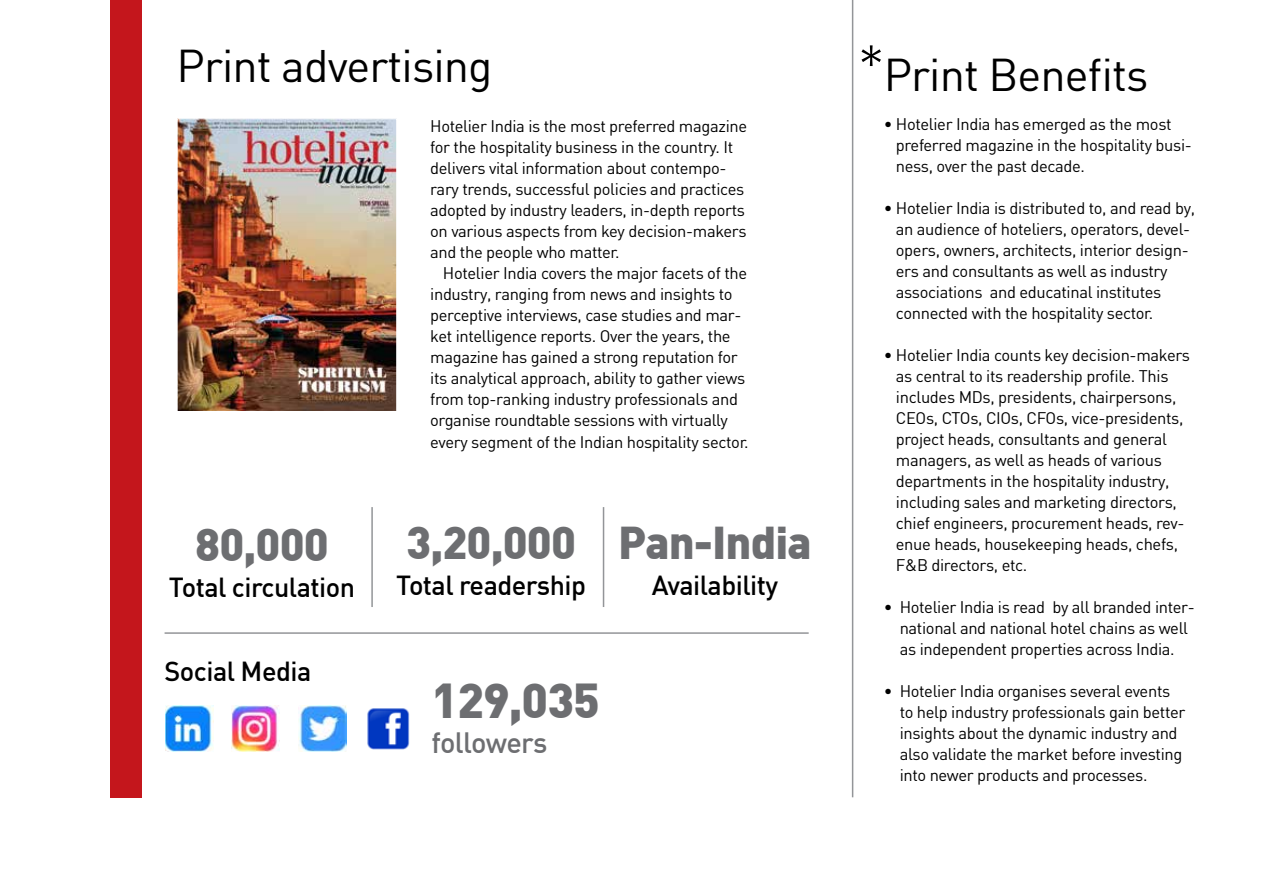
<style>
.page{position:relative;width:1263px;height:893px;background:#fff}
.page>*{position:absolute;margin:0;border:0;box-sizing:border-box;transform-origin:0 0}
.t1{font:900 48px "DIN";letter-spacing:-.02em;color:#6d6e71}
.t2{font:45px "DIN";letter-spacing:-.02em;color:#000}
.t3{font:900 45px "DIN";letter-spacing:-.02em;color:#6d6e71}
.t4{font:500 28.8px "DIN";letter-spacing:-.03em;color:#6d6e71}
.t5{font:500 27px "DIN";letter-spacing:-.02em;color:#000}
.t6{font:16.5px/21px "DIN";letter-spacing:-.02em;color:#000}
.s1{font-family:"Proxima Nova";font-weight:300;font-size:74.25px}
</style>
<div class="page">
<div style="left:111px;top:0;width:31px;height:797px;background:#c4161c"></div>
<img style="left:179px;top:120px;width:216px;height:290px">
<div style="left:177px;top:118px;width:220px;height:294px;border:1px solid #fff"></div>
<hr style="left:852px;top:0;width:1px;height:797px;background:#939598">
<img style="left:166px;top:706px;width:47px;height:45px">
<img style="left:298px;top:706px;width:48px;height:45px">
<img style="left:232px;top:706px;width:47px;height:45px">
<img style="left:367px;top:708px;width:43px;height:42px">
<hr style="left:165px;top:632px;width:644px;height:2px;background:#939598">
<hr style="left:371px;top:507px;width:2px;height:100px;background:#939598">
<hr style="left:603px;top:507px;width:1px;height:100px;background:#939598">
<h2 class="t2" style="left:177px;top:38px;width:318px">Print advertising</h2>
<h2 class="t2" style="left:859px;top:47px;width:291px"><span class="s1">*</span>Print Benefits</h2>
<p class="t6" style="left:430px;top:116px;width:318px">Hotelier India is the most preferred magazine for the hospitality business in the country. It delivers vital information about contempo&shy;rary trends, successful policies and practices adopted by industry leaders, in-depth reports on various aspects from key decision-makers and the people who matter.</p>
<p class="t6" style="left:430px;top:263px;width:320px;text-indent:13px">Hotelier India covers the major facets of the industry, ranging from news and insights to perceptive interviews, case studies and mar&shy;ket intelligence reports. Over the years, the magazine has gained a strong reputation for its analytical approach, ability to gather views from top-ranking industry professionals and organise roundtable sessions with virtually every segment of the Indian hospitality sector.</p>
<p class="t6" style="left:896px;top:113px;width:297px;text-indent:-12px">• Hotelier India has emerged as the most preferred magazine in the hospitality busi&shy;ness, over the past decade.</p>
<p class="t6" style="left:896px;top:197px;width:301px;text-indent:-12px">• Hotelier India is distributed to, and read by, an audience of hoteliers, operators, devel&shy;opers, owners, architects, interior design&shy;ers and consultants as well as industry associations and educatinal institutes connected with the hospitality sector.</p>
<p class="t6" style="left:896px;top:344px;width:296px;text-indent:-12px">• Hotelier India counts key decision-makers as central to its readership profile. This includes MDs, presidents, chairpersons, CEOs, CTOs, CIOs, CFOs, vice-presidents, project heads, consultants and general managers, as well as heads of various departments in the hospitality industry, including sales and marketing directors, chief engineers, procurement heads, rev&shy;enue heads, housekeeping heads, chefs, F&amp;B directors, etc.</p>
<p class="t6" style="left:884px;top:596px;width:313px;text-align:center">• Hotelier India is read by all branded inter&shy;national and national hotel chains as well<br>as independent properties across India.</p>
<p class="t6" style="left:900px;top:680px;width:287px;text-indent:-16px">• Hotelier India organises several events to help industry professionals gain better insights about the dynamic industry and also validate the market before investing into newer products and processes.</p>
<h2 class="t3" style="left:406px;top:513px;width:171px">3,20,000</h2>
<h3 class="t5" style="left:396px;top:568px;width:191px">Total readership</h3>
<h2 class="t3" style="left:618px;top:513px;width:195px">Pan-India</h2>
<h3 class="t5" style="left:652px;top:568px;width:128px">Availability</h3>
<h2 class="t3" style="left:195px;top:515px;width:135px">80,000</h2>
<h3 class="t5" style="left:169px;top:570px;width:188px">Total circulation</h3>
<h3 class="t5" style="left:165px;top:654px;width:148px">Social Media</h3>
<h1 class="t1" style="left:432px;top:669px;width:170px">129,035</h1>
<h3 class="t4" style="left:432px;top:724px;width:117px">followers</h3>
</div>
